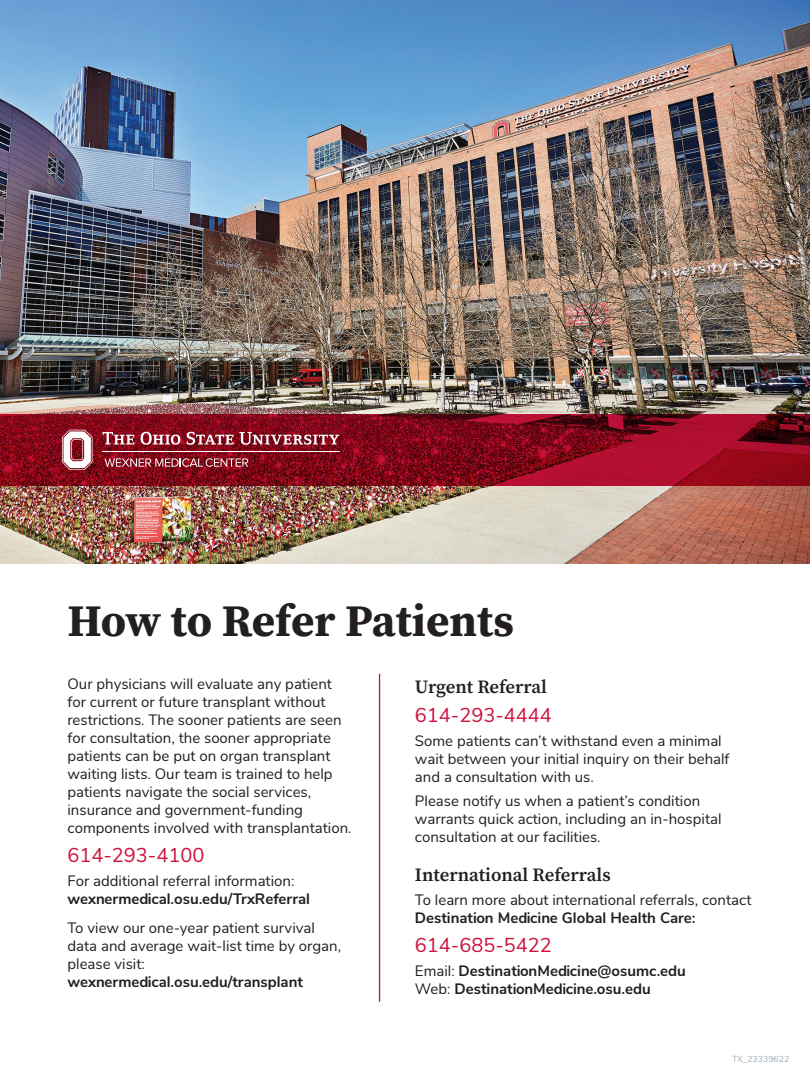
<style>
.page{position:relative;width:810px;height:1080px;background:#fff}
.page>*{position:absolute;margin:0;border:0;box-sizing:border-box;transform-origin:0 0}
.t1{font:700 45px "Buckeye Serif";letter-spacing:-.005em;color:#231f20}
.t2{font:20px "Buckeye Sans";color:#cd123d}
.t3{font:600 18.75px "Buckeye Serif";color:#231f20}
.t4{font:15px/18px "Buckeye Sans";color:#231f20}
.t5{font:700 15px/18px "Buckeye Sans";color:#231f20}
.t6{font:8.75px "Buckeye Sans";color:#a1acb4}
.s1{font-weight:400}
</style>
<div class="page">
<img style="left:0;top:0;width:810px;height:564px">
<hr style="left:379px;top:674px;width:1px;height:328px;background:#cd123d">
<svg style="left:0;top:414px;width:810px;height:71px;background:#87081c"></svg>
<svg style="left:105px;top:458px;width:143px;height:9px"></svg>
<svg style="left:62px;top:430px;width:30px;height:40px"></svg>
<hr style="left:103px;top:451px;width:237px;height:1px;background:#fff">
<svg style="left:103px;top:432px;width:31px;height:12px"></svg>
<svg style="left:141px;top:432px;width:39px;height:13px"></svg>
<svg style="left:187px;top:432px;width:153px;height:13px;background:#a65561"></svg>
<h1 class="t1" style="left:68px;top:590px;width:448px">How to Refer Patients</h1>
<p class="t4" style="left:68px;top:674px;width:286px">Our physicians will evaluate any patient for current or future transplant without restrictions. The sooner patients are seen for consultation, the sooner appropriate patients can be put on organ transplant waiting lists. Our team is trained to help patients navigate the social services, insurance and government-funding components involved with transplantation.</p>
<h2 class="t2" style="left:68px;top:841px;width:138px">614-293-4100</h2>
<p class="t4" style="left:68px;top:871px;width:228px">For additional referral information:</p>
<p class="t5" style="left:68px;top:889px;width:244px">wexnermedical.osu.edu/TrxReferral</p>
<p class="t4" style="left:68px;top:918px;width:275px">To view our one-year patient survival data and average wait-list time by organ, please visit:</p>
<p class="t5" style="left:68px;top:972px;width:237px">wexnermedical.osu.edu/transplant</p>
<p class="t3" style="left:415px;top:674px;width:134px">Urgent Referral</p>
<h2 class="t2" style="left:415px;top:701px;width:138px">614-293-4444</h2>
<p class="t4" style="left:415px;top:731px;width:316px">Some patients can’t withstand even a minimal wait between your initial inquiry on their behalf and a consultation with us.</p>
<p class="t4" style="left:415px;top:790px;width:308px">Please notify us when a patient’s condition warrants quick action, including an in-hospital consultation at our facilities.</p>
<p class="t3" style="left:415px;top:862px;width:197px">International Referrals</p>
<p class="t4" style="left:415px;top:889px;width:338px">To learn more about international referrals, contact</p>
<p class="t5" style="left:415px;top:907px;width:282px">Destination Medicine Global Health Care:</p>
<h2 class="t2" style="left:415px;top:931px;width:138px">614-685-5422</h2>
<p class="t5" style="left:415px;top:961px;width:272px"><span class="s1">Email:</span> DestinationMedicine@osumc.edu<br><span class="s1">Web:</span> DestinationMedicine.osu.edu</p>
<p class="t6" style="left:732px;top:1052px;width:59px">TX_23339622</p>
</div>
